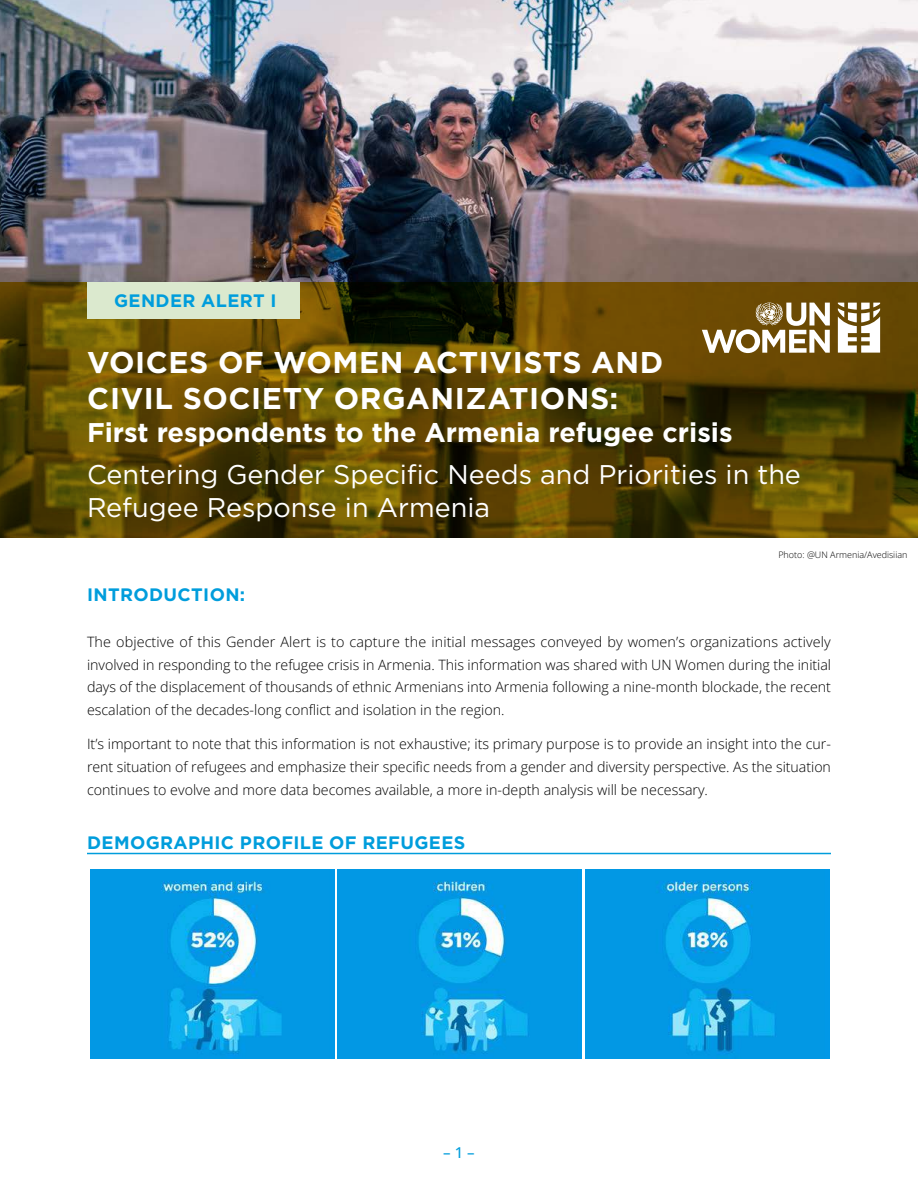
<style>
.page{position:relative;width:918px;height:1188px;background:#fff}
.page>*{position:absolute;margin:0;border:0;box-sizing:border-box;transform-origin:0 0}
.t1{font:700 30px/36px "Gotham Pro";letter-spacing:.02em;color:#fff}
.t2{font:27px/33px "Gotham Pro";color:#fff}
.t3{font:700 27px "Gotham Pro";color:#fff}
.t4{font:700 18px "Gotham Pro";letter-spacing:.02em;color:#009ddc}
.t5{font:500 15px "Open Sans";color:#009ddc}
.t6{font:300 14.25px/22.8px "Open Sans";color:#000;text-align:justify}
.t7{font:300 9px "Open Sans";color:#000}
</style>
<div class="page">
<img style="left:0;top:0;width:918px;height:282px">
<svg style="left:0;top:282px;width:918px;height:255px;background:#564303"></svg>
<hr style="left:87px;top:853px;width:744px;height:1px;background:#009ddc">
<svg style="left:334px;top:869px;width:4px;height:190px"></svg>
<img style="left:90px;top:869px;width:244px;height:189px">
<img style="left:338px;top:869px;width:244px;height:189px">
<img style="left:585px;top:869px;width:245px;height:189px">
<div style="left:87px;top:282px;width:213px;height:36px;background:#dbe9ce"></div>
<svg style="left:702px;top:302px;width:128px;height:51px"></svg>
<svg style="left:838px;top:303px;width:42px;height:50px"></svg>
<p class="t4" style="left:114px;top:290px;width:164px">GENDER ALERT I</p>
<h1 class="t1" style="left:87px;top:344px;width:577px">VOICES OF WOMEN ACTIVISTS AND<br>CIVIL SOCIETY ORGANIZATIONS:</h1>
<h2 class="t3" style="left:87px;top:417px;width:647px">First respondents to the Armenia refugee crisis</h2>
<h2 class="t2" style="left:87px;top:458px;width:715px">Centering Gender Specific Needs and Priorities in the<br>Refugee Response in Armenia</h2>
<p class="t7" style="left:778px;top:549px;width:131px">Photo: @UN Armenia/Avedisiian</p>
<p class="t4" style="left:87px;top:584px;width:159px">INTRODUCTION:</p>
<p class="t6" style="left:87px;top:630px;width:746px">The objective of this Gender Alert is to capture the initial messages conveyed by women’s organizations actively involved in responding to the refugee crisis in Armenia. This information was shared with UN Women during the initial days of the displacement of thousands of ethnic Armenians into Armenia following a nine-month blockade, the recent escalation of the decades-long conflict and isolation in the region.</p>
<p class="t6" style="left:87px;top:732px;width:746px">It’s important to note that this information is not exhaustive; its primary purpose is to provide an insight into the cur&shy;rent situation of refugees and emphasize their specific needs from a gender and diversity perspective. As the situation continues to evolve and more data becomes available, a more in-depth analysis will be necessary.</p>
<p class="t4" style="left:87px;top:832px;width:380px">DEMOGRAPHIC PROFILE OF REFUGEES</p>
<p class="t5" style="left:443px;top:1142px;width:33px">– 1 –</p>
</div>
